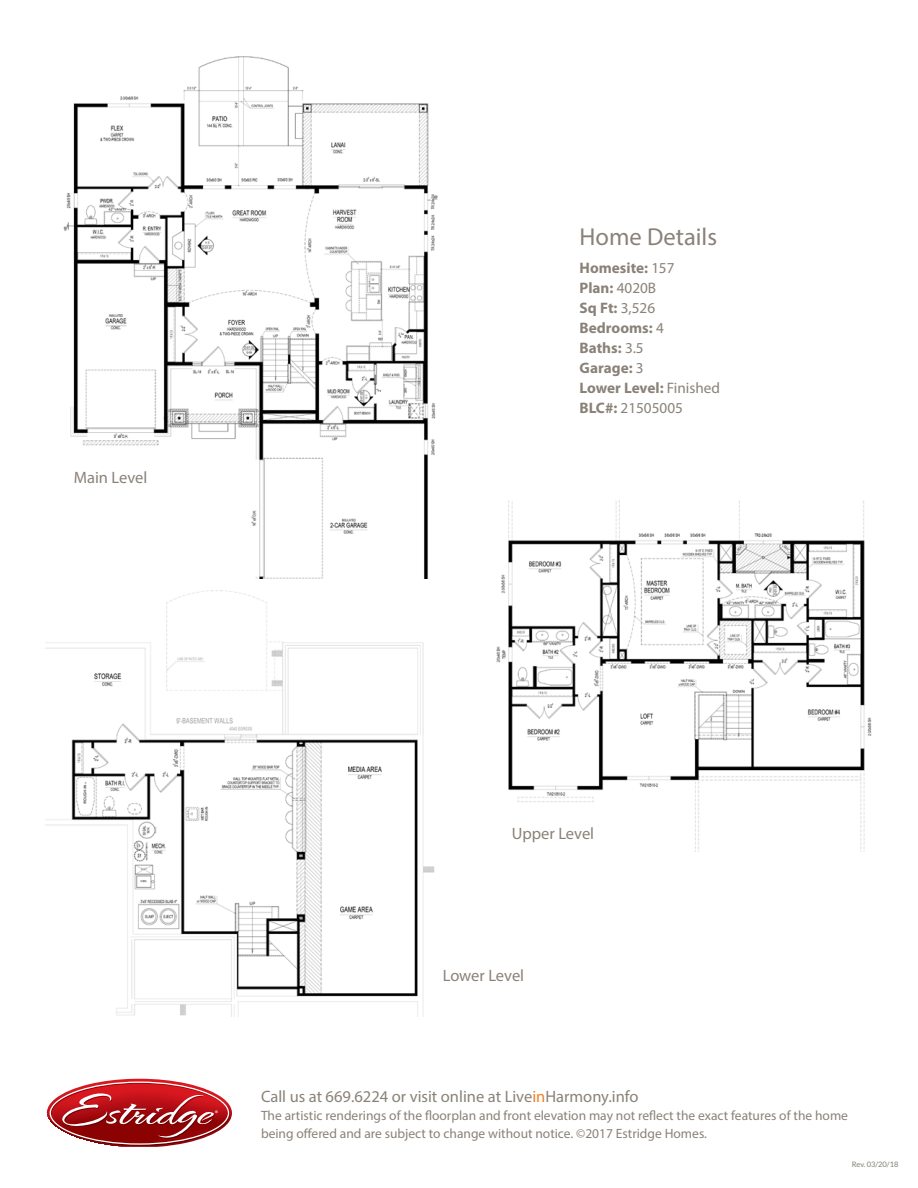
<style>
.page{position:relative;width:918px;height:1188px;background:#fff}
.page>*{position:absolute;margin:0;border:0;box-sizing:border-box;transform-origin:0 0}
.t1{font:24.6px "Myriad Pro";color:#8a8278}
.t2{font:16.5px "Myriad Pro";color:#8a8278}
.t3{font:700 15.15px "Myriad Pro";color:#8a8278}
.t4{font:15.15px "Myriad Pro";color:#8a8278}
.t5{font:13.5px/18px "Myriad Pro";color:#8a8278}
.t6{font:8.1px "Myriad Pro";color:#fff}
.t7{font:7.5px "Lato";color:#807f74}
.s1{font-weight:400}
.s2{font-weight:700}
.s3{color:#ef8128}
</style>
<div class="page">
<svg style="left:47px;top:1079px;width:185px;height:68px"></svg>
<img style="left:63px;top:56px;width:375px;height:523px">
<img style="left:496px;top:500px;width:376px;height:351px">
<img style="left:45px;top:590px;width:390px;height:427px">
<p class="t2" style="left:74px;top:467px;width:75px">Main Level</p>
<p class="t1" style="left:580px;top:222px;width:139px">Home Details</p>
<p class="t3" style="left:580px;top:258px;width:96px">Homesite: <span class="s1">157</span></p>
<p class="t3" style="left:580px;top:278px;width:78px">Plan: <span class="s1">4020B</span></p>
<p class="t3" style="left:580px;top:298px;width:77px">Sq Ft: <span class="s1">3,526</span></p>
<p class="t3" style="left:580px;top:318px;width:86px">Bedrooms: <span class="s1">4</span></p>
<p class="t3" style="left:580px;top:338px;width:66px">Baths: <span class="s1">3.5</span></p>
<p class="t3" style="left:580px;top:358px;width:66px">Garage: <span class="s1">3</span></p>
<p class="t3" style="left:580px;top:378px;width:142px">Lower Level: <span class="s1">Finished</span></p>
<p class="t4" style="left:580px;top:398px;width:105px"><span class="s2">BLC#:</span> 21505005</p>
<p class="t2" style="left:512px;top:823px;width:84px">Upper Level</p>
<p class="t2" style="left:443px;top:965px;width:83px">Lower Level</p>
<p class="t6" style="left:215px;top:1109px;width:5px">®</p>
<p class="t2" style="left:261px;top:1086px;width:379px">Call us at 669.6224 or visit online at Live<span class="s3">in</span>Harmony.info</p>
<p class="t5" style="left:261px;top:1106px;width:589px">The artistic renderings of the floorplan and front elevation may not reflect the exact features of the home being offered and are subject to change without notice. ©2017 Estridge Homes.</p>
<p class="t7" style="left:852px;top:1160px;width:48px">Rev. 03/20/18</p>
</div>
